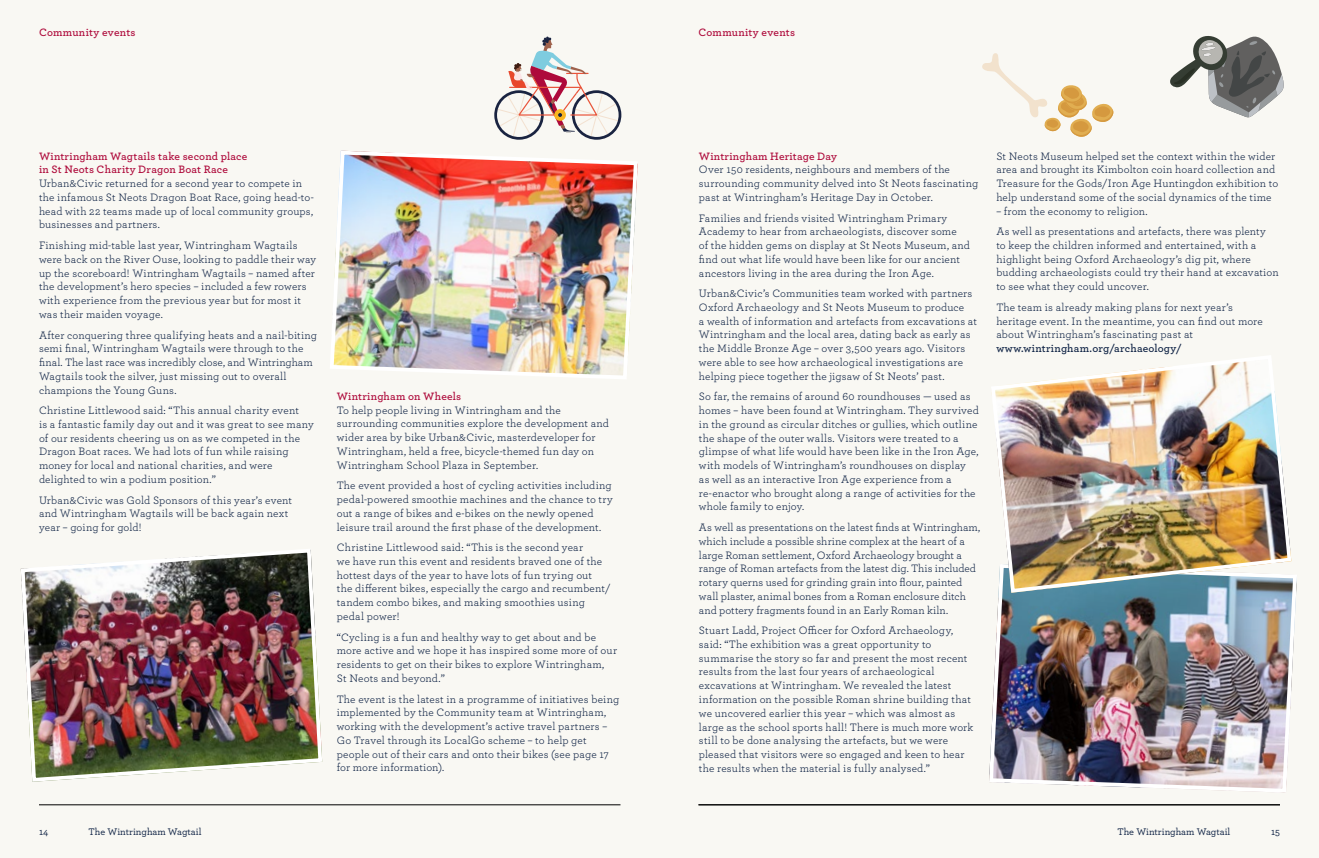
<style>
.page{position:relative;width:1319px;height:858px;background:#fff}
.page>*{position:absolute;margin:0;border:0;box-sizing:border-box;transform-origin:0 0}
.t1{font:11.25px/13.8px "Archer";letter-spacing:.015em;color:#0e2244}
.t2{font:600 11.25px/13.8px "Archer";letter-spacing:.02em;color:#ae0a3b}
.t3{font:600 11.25px "Archer";letter-spacing:.02em;color:#0e2244}
.t4{font:500 10px "Archer";color:#0e2244}
</style>
<div class="page">
<div style="left:0;top:0;width:1318px;height:857px;background:#f9f8f3"></div>
<hr style="left:39px;top:804px;width:581px;height:1px;background:#000">
<img style="left:20px;top:549px;width:303px;height:233px">
<img style="left:993px;top:594px;width:298px;height:193px">
<div style="left:988px;top:564px;width:308px;height:228px;border:4px solid #fff;border-radius:11px"></div>
<img style="left:335px;top:156px;width:297px;height:218px">
<div style="left:330px;top:151px;width:307px;height:228px;border:4px solid #fff;border-radius:11px"></div>
<svg style="left:982px;top:53px;width:132px;height:84px"></svg>
<svg style="left:1170px;top:36px;width:113px;height:82px"></svg>
<img style="left:988px;top:356px;width:305px;height:238px">
<div style="left:571px;top:90px;width:50px;height:50px;border:3px solid #1a2441;border-radius:50%"></div>
<div style="left:494px;top:90px;width:50px;height:50px;border:3px solid #1a2441;border-radius:50%"></div>
<svg style="left:496px;top:36px;width:123px;height:102px"></svg>
<hr style="left:698px;top:804px;width:581px;height:1px;background:#000">
<p class="t2" style="left:39px;top:24px;width:98px">Community events</p>
<p class="t2" style="left:698px;top:24px;width:98px">Community events</p>
<p class="t2" style="left:39px;top:148px;width:210px">Wintringham Wagtails take second place in St Neots Charity Dragon Boat Race</p>
<p class="t1" style="left:39px;top:176px;width:276px">Urban&amp;Civic returned for a second year to compete in the infamous St Neots Dragon Boat Race, going head-to&shy;head with 22 teams made up of local community groups, businesses and partners.</p>
<p class="t1" style="left:39px;top:238px;width:279px">Finishing mid-table last year, Wintringham Wagtails were back on the River Ouse, looking to paddle their way up the scoreboard! Wintringham Wagtails – named after the development’s hero species – included a few rowers with experience from the previous year but for most it was their maiden voyage.</p>
<p class="t1" style="left:39px;top:327px;width:279px">After conquering three qualifying heats and a nail-biting semi final, Wintringham Wagtails were through to the final. The last race was incredibly close, and Wintringham Wagtails took the silver, just missing out to overall champions the Young Guns.</p>
<p class="t1" style="left:39px;top:403px;width:276px">Christine Littlewood said: “This annual charity event<br>is a fantastic family day out and it was great to see many of our residents cheering us on as we competed in the Dragon Boat races. We had lots of fun while raising money for local and national charities, and were delighted to win a podium position.”</p>
<p class="t1" style="left:39px;top:492px;width:255px">Urban&amp;Civic was Gold Sponsors of this year’s event and Wintringham Wagtails will be back again next year – going for gold!</p>
<p class="t2" style="left:337px;top:388px;width:126px">Wintringham on Wheels</p>
<p class="t1" style="left:337px;top:402px;width:273px">To help people living in Wintringham and the surrounding communities explore the development and wider area by bike Urban&amp;Civic, masterdeveloper for Wintringham, held a free, bicycle-themed fun day on Wintringham School Plaza in September.</p>
<p class="t1" style="left:337px;top:478px;width:277px">The event provided a host of cycling activities including pedal-powered smoothie machines and the chance to try out a range of bikes and e-bikes on the newly opened leisure trail around the first phase of the development.</p>
<p class="t1" style="left:337px;top:540px;width:275px">Christine Littlewood said: “This is the second year<br>we have run this event and residents braved one of the hottest days of the year to have lots of fun trying out the different bikes, especially the cargo and recumbent/ tandem combo bikes, and making smoothies using pedal power!</p>
<p class="t1" style="left:337px;top:629px;width:281px">“Cycling is a fun and healthy way to get about and be more active and we hope it has inspired some more of our residents to get on their bikes to explore Wintringham,<br>St Neots and beyond.”</p>
<p class="t1" style="left:337px;top:691px;width:284px">The event is the latest in a programme of initiatives being implemented by the Community team at Wintringham, working with the development’s active travel partners – Go Travel through its LocalGo scheme – to help get people out of their cars and onto their bikes (see page 17 for more information).</p>
<p class="t4" style="left:39px;top:824px;width:11px">14</p>
<p class="t4" style="left:89px;top:824px;width:114px">The Wintringham Wagtail</p>
<p class="t2" style="left:698px;top:148px;width:140px">Wintringham Heritage Day</p>
<p class="t1" style="left:698px;top:162px;width:281px">Over 150 residents, neighbours and members of the surrounding community delved into St Neots fascinating past at Wintringham’s Heritage Day in October.</p>
<p class="t1" style="left:698px;top:210px;width:272px">Families and friends visited Wintringham Primary Academy to hear from archaeologists, discover some<br>of the hidden gems on display at St Neots Museum, and find out what life would have been like for our ancient ancestors living in the area during the Iron Age.</p>
<p class="t1" style="left:698px;top:286px;width:279px">Urban&amp;Civic’s Communities team worked with partners Oxford Archaeology and St Neots Museum to produce<br>a wealth of information and artefacts from excavations at Wintringham and the local area, dating back as early as the Middle Bronze Age – over 3,500 years ago. Visitors were able to see how archaeological investigations are helping piece together the jigsaw of St Neots’ past.</p>
<p class="t1" style="left:698px;top:389px;width:281px">So far, the remains of around 60 roundhouses — used as homes – have been found at Wintringham. They survived in the ground as circular ditches or gullies, which outline the shape of the outer walls. Visitors were treated to a glimpse of what life would have been like in the Iron Age, with models of Wintringham’s roundhouses on display as well as an interactive Iron Age experience from a re-enactor who brought along a range of activities for the whole family to enjoy.</p>
<p class="t1" style="left:698px;top:520px;width:283px">As well as presentations on the latest finds at Wintringham, which include a possible shrine complex at the heart of a large Roman settlement, Oxford Archaeology brought a range of Roman artefacts from the latest dig. This included rotary querns used for grinding grain into flour, painted wall plaster, animal bones from a Roman enclosure ditch and pottery fragments found in an Early Roman kiln.</p>
<p class="t1" style="left:698px;top:623px;width:276px">Stuart Ladd, Project Officer for Oxford Archaeology, said: “The exhibition was a great opportunity to summarise the story so far and present the most recent results from the last four years of archaeological excavations at Wintringham. We revealed the latest information on the possible Roman shrine building that we uncovered earlier this year – which was almost as large as the school sports hall! There is much more work still to be done analysing the artefacts, but we were pleased that visitors were so engaged and keen to hear the results when the material is fully analysed.”</p>
<p class="t1" style="left:996px;top:148px;width:283px">St Neots Museum helped set the context within the wider area and brought its Kimbolton coin hoard collection and Treasure for the Gods/Iron Age Huntingdon exhibition to help understand some of the social dynamics of the time</p>
<p class="t1" style="left:996px;top:200px;width:271px;line-height:20.6px">– from the economy to religion.<br>As well as presentations and artefacts, there was plenty</p>
<p class="t1" style="left:996px;top:238px;width:284px">to keep the children informed and entertained, with a highlight being Oxford Archaeology’s dig pit, where budding archaeologists could try their hand at excavation to see what they could uncover.</p>
<p class="t1" style="left:996px;top:300px;width:268px">The team is already making plans for next year’s heritage event. In the meantime, you can find out more about Wintringham’s fascinating past at</p>
<p class="t3" style="left:996px;top:340px;width:186px">www.wintringham.org/archaeology/</p>
<p class="t4" style="left:1117px;top:824px;width:114px">The Wintringham Wagtail</p>
<p class="t4" style="left:1270px;top:824px;width:10px">15</p>
</div>
